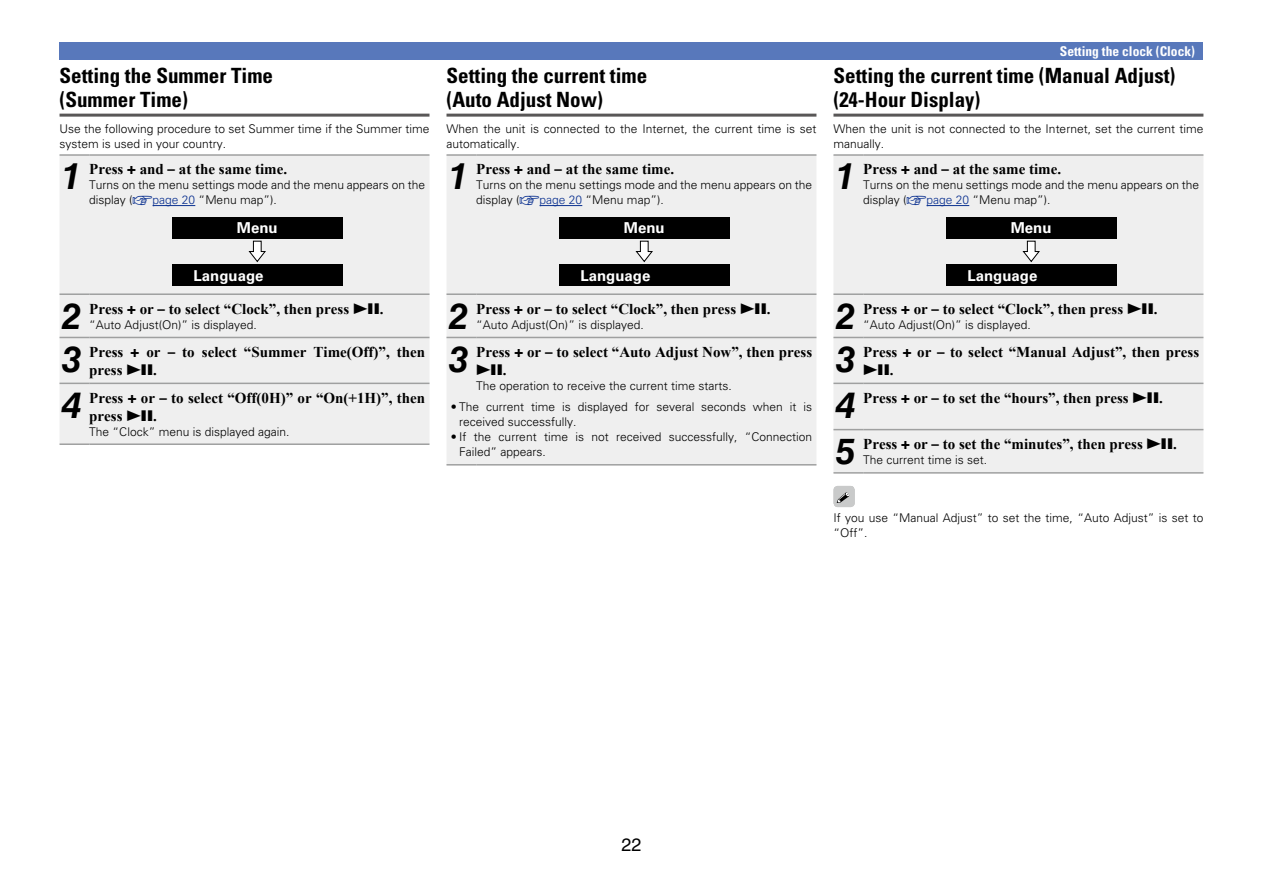
<style>
.page{position:relative;width:1263px;height:893px;background:#fff}
.page>*{position:absolute;margin:0;border:0;box-sizing:border-box;transform-origin:0 0}
.t1{font:italic 700 36px "Helvetica LT Std";color:#000}
.t2{font:700 condensed 21px/24px "Univers LT Std";color:#000}
.t3{font:18px "Helvetica LT Std";color:#000}
.t4{font:700 15px/18px "Times New Roman";color:#000}
.t5{font:700 15px "Univers LT Std";color:#fff}
.t6{font:15px "Marks For Denon";color:#000}
.t7{font:700 condensed 13.5px "Univers LT Std";color:#fff}
.t8{font:300 12px/15px "Univers LT Std";color:#000}
.s1{font-family:"Univers LT Std"}
.s2{font-family:"Marks For Denon";font-weight:400;color:#0b3190}
.s3{color:#0b3190}
.s4{font-family:"Marks For Denon";font-weight:400}
.s5{font-family:"Times New Roman";font-weight:700}
</style>
<div class="page">
<div style="left:60px;top:43px;width:1143px;height:17px;background:#5878bb"></div>
<hr style="left:60px;top:114px;width:369px;height:3px;background:#595757">
<div style="left:60px;top:156px;width:369px;height:287px;background:#efefef"></div>
<hr style="left:60px;top:443px;width:29px;height:2px;background:#9fa0a0">
<hr style="left:89px;top:443px;width:340px;height:2px;background:#9fa0a0">
<hr style="left:60px;top:154px;width:29px;height:2px;background:#9fa0a0">
<hr style="left:89px;top:154px;width:340px;height:2px;background:#9fa0a0">
<hr style="left:60px;top:293px;width:29px;height:2px;background:#9fa0a0">
<hr style="left:89px;top:293px;width:340px;height:2px;background:#9fa0a0">
<svg style="left:60px;top:337px;width:29px;height:1px"></svg>
<hr style="left:89px;top:337px;width:340px;height:1px;background:#9fa0a0">
<svg style="left:60px;top:383px;width:29px;height:1px"></svg>
<hr style="left:89px;top:383px;width:340px;height:1px;background:#9fa0a0">
<hr style="left:153px;top:205px;width:42px;height:1px;background:#0b3190">
<div style="left:172px;top:217px;width:170px;height:21px;background:#000"></div>
<svg style="left:248px;top:240px;width:18px;height:23px"></svg>
<div style="left:172px;top:264px;width:170px;height:22px;background:#000"></div>
<hr style="left:446px;top:114px;width:370px;height:3px;background:#595757">
<div style="left:446px;top:156px;width:370px;height:308px;background:#efefef"></div>
<hr style="left:446px;top:464px;width:30px;height:2px;background:#9fa0a0">
<hr style="left:476px;top:464px;width:340px;height:2px;background:#9fa0a0">
<hr style="left:446px;top:154px;width:30px;height:2px;background:#9fa0a0">
<hr style="left:476px;top:154px;width:340px;height:2px;background:#9fa0a0">
<hr style="left:446px;top:293px;width:30px;height:2px;background:#9fa0a0">
<hr style="left:476px;top:293px;width:340px;height:2px;background:#9fa0a0">
<hr style="left:446px;top:337px;width:30px;height:1px;background:#9fa0a0">
<hr style="left:476px;top:337px;width:340px;height:1px;background:#9fa0a0">
<hr style="left:540px;top:205px;width:42px;height:1px;background:#0b3190">
<div style="left:559px;top:217px;width:170px;height:21px;background:#000"></div>
<svg style="left:635px;top:240px;width:18px;height:23px"></svg>
<div style="left:559px;top:264px;width:170px;height:22px;background:#000"></div>
<hr style="left:833px;top:114px;width:370px;height:3px;background:#595757">
<div style="left:833px;top:156px;width:370px;height:316px;background:#efefef"></div>
<hr style="left:833px;top:472px;width:30px;height:2px;background:#9fa0a0">
<hr style="left:863px;top:472px;width:340px;height:2px;background:#9fa0a0">
<hr style="left:833px;top:154px;width:30px;height:2px;background:#9fa0a0">
<hr style="left:863px;top:154px;width:340px;height:2px;background:#9fa0a0">
<hr style="left:833px;top:293px;width:30px;height:2px;background:#9fa0a0">
<hr style="left:863px;top:293px;width:340px;height:2px;background:#9fa0a0">
<hr style="left:833px;top:337px;width:30px;height:1px;background:#9fa0a0">
<hr style="left:863px;top:337px;width:340px;height:1px;background:#9fa0a0">
<hr style="left:833px;top:383px;width:30px;height:1px;background:#9fa0a0">
<hr style="left:863px;top:383px;width:340px;height:1px;background:#9fa0a0">
<hr style="left:833px;top:429px;width:30px;height:1px;background:#9fa0a0">
<hr style="left:863px;top:429px;width:340px;height:1px;background:#9fa0a0">
<hr style="left:926px;top:205px;width:43px;height:1px;background:#0b3190">
<div style="left:946px;top:217px;width:170px;height:21px;background:#000"></div>
<svg style="left:1022px;top:240px;width:18px;height:23px"></svg>
<div style="left:946px;top:264px;width:170px;height:22px;background:#000"></div>
<svg style="left:833px;top:486px;width:22px;height:21px"></svg>
<h2 class="t2" style="left:60px;top:64px;width:215px">Setting the Summer Time (Summer Time)</h2>
<p class="t8" style="left:60px;top:121px;width:371px">Use the following procedure to set Summer time if the Summer time system is used in your country.</p>
<h1 class="t1" style="left:62px;top:155px;width:22px">1</h1>
<p class="t4" style="left:89px;top:160px;width:199px">Press <span class="s1">+</span> and <span class="s1">–</span> at the same time.</p>
<p class="t8" style="left:89px;top:178px;width:337px">Turns on the menu settings mode and the menu appears on the display (<span class="s2">V</span><span class="s3">page 20</span> “Menu map”).</p>
<p class="t5" style="left:237px;top:219px;width:42px">Menu</p>
<p class="t5" style="left:193px;top:266px;width:72px">Language</p>
<h1 class="t1" style="left:62px;top:294px;width:22px">2</h1>
<p class="t4" style="left:89px;top:300px;width:296px">Press <span class="s1">+</span> or <span class="s1">–</span> to select “Clock”, then press <span class="s4">13</span>.</p>
<p class="t8" style="left:89px;top:317px;width:169px">“Auto Adjust(On)” is displayed.</p>
<h1 class="t1" style="left:62px;top:337px;width:22px">3</h1>
<p class="t4" style="left:89px;top:342px;width:337px">Press <span class="s1">+</span> or <span class="s1">–</span> to select “Summer Time(Off)”, then press <span class="s4">13</span>.</p>
<h1 class="t1" style="left:62px;top:383px;width:22px">4</h1>
<p class="t4" style="left:89px;top:388px;width:337px">Press <span class="s1">+</span> or <span class="s1">–</span> to select “Off(0H)” or “On(+1H)”, then press <span class="s4">13</span>.</p>
<p class="t8" style="left:89px;top:424px;width:202px">The “Clock” menu is displayed again.</p>
<h2 class="t2" style="left:446px;top:64px;width:202px">Setting the current time (Auto Adjust Now)</h2>
<p class="t8" style="left:446px;top:121px;width:371px">When the unit is connected to the Internet, the current time is set automatically.</p>
<h1 class="t1" style="left:449px;top:155px;width:22px">1</h1>
<p class="t4" style="left:476px;top:160px;width:199px">Press <span class="s1">+</span> and <span class="s1">–</span> at the same time.</p>
<p class="t8" style="left:476px;top:178px;width:337px">Turns on the menu settings mode and the menu appears on the display (<span class="s2">V</span><span class="s3">page 20</span> “Menu map”).</p>
<p class="t5" style="left:624px;top:219px;width:42px">Menu</p>
<p class="t5" style="left:580px;top:266px;width:72px">Language</p>
<h1 class="t1" style="left:449px;top:294px;width:22px">2</h1>
<p class="t4" style="left:476px;top:300px;width:296px">Press <span class="s1">+</span> or <span class="s1">–</span> to select “Clock”, then press <span class="s4">13</span>.</p>
<p class="t8" style="left:476px;top:317px;width:169px">“Auto Adjust(On)” is displayed.</p>
<h1 class="t1" style="left:449px;top:337px;width:22px">3</h1>
<p class="t4" style="left:476px;top:342px;width:337px">Press <span class="s1">+</span> or <span class="s1">–</span> to select “Auto Adjust Now”, then press</p>
<p class="t6" style="left:476px;top:360px;width:32px">13<span class="s5">.</span></p>
<p class="t8" style="left:476px;top:378px;width:257px">The operation to receive the current time starts.</p>
<p class="t8" style="left:459px;top:400px;width:354px;text-indent:-9px">• The current time is displayed for several seconds when it is received successfully.</p>
<p class="t8" style="left:459px;top:430px;width:354px;text-indent:-9px">• If the current time is not received successfully, “Connection<br>Failed” appears.</p>
<p class="t7" style="left:1060px;top:43px;width:137px">Setting the clock (Clock)</p>
<h2 class="t2" style="left:833px;top:64px;width:343px">Setting the current time (Manual Adjust) (24-Hour Display)</h2>
<p class="t8" style="left:833px;top:121px;width:371px">When the unit is not connected to the Internet, set the current time manually.</p>
<h1 class="t1" style="left:836px;top:155px;width:22px">1</h1>
<p class="t4" style="left:863px;top:160px;width:199px">Press <span class="s1">+</span> and <span class="s1">–</span> at the same time.</p>
<p class="t8" style="left:863px;top:178px;width:337px">Turns on the menu settings mode and the menu appears on the display (<span class="s2">V</span><span class="s3">page 20</span> “Menu map”).</p>
<p class="t5" style="left:1011px;top:219px;width:42px">Menu</p>
<p class="t5" style="left:967px;top:266px;width:72px">Language</p>
<h1 class="t1" style="left:836px;top:294px;width:22px">2</h1>
<p class="t4" style="left:863px;top:300px;width:296px">Press <span class="s1">+</span> or <span class="s1">–</span> to select “Clock”, then press <span class="s4">13</span>.</p>
<p class="t8" style="left:863px;top:317px;width:169px">“Auto Adjust(On)” is displayed.</p>
<h1 class="t1" style="left:836px;top:337px;width:22px">3</h1>
<p class="t4" style="left:863px;top:342px;width:337px">Press <span class="s1">+</span> or <span class="s1">–</span> to select “Manual Adjust”, then press</p>
<p class="t6" style="left:863px;top:360px;width:32px">13<span class="s5">.</span></p>
<h1 class="t1" style="left:836px;top:383px;width:22px">4</h1>
<p class="t4" style="left:863px;top:389px;width:301px">Press <span class="s1">+</span> or <span class="s1">–</span> to set the “hours”, then press <span class="s4">13</span>.</p>
<h1 class="t1" style="left:836px;top:429px;width:22px">5</h1>
<p class="t4" style="left:863px;top:435px;width:315px">Press <span class="s1">+</span> or <span class="s1">–</span> to set the “minutes”, then press <span class="s4">13</span>.</p>
<p class="t8" style="left:863px;top:453px;width:126px">The current time is set.</p>
<p class="t8" style="left:833px;top:510px;width:371px">If you use “Manual Adjust” to set the time, “Auto Adjust” is set to “Off”.</p>
<h3 class="t3" style="left:621px;top:834px;width:22px">22</h3>
</div>
